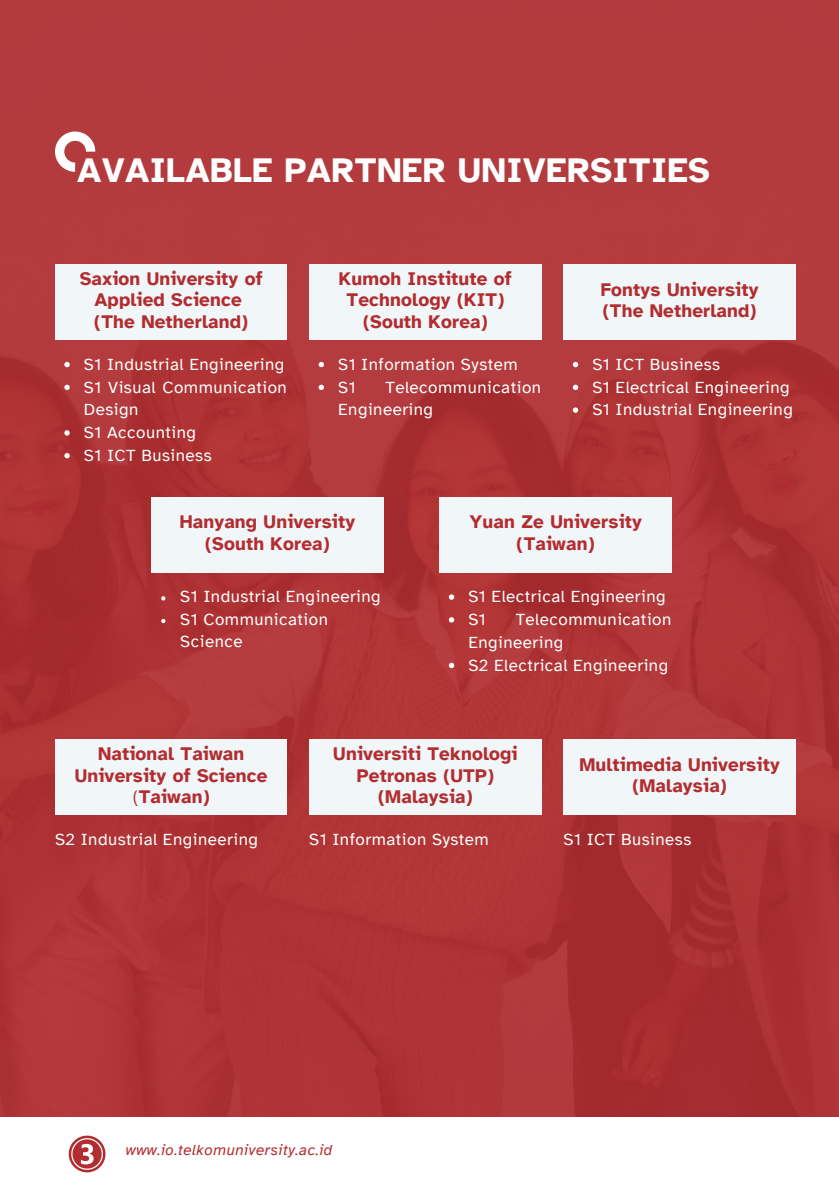
<style>
.page{position:relative;width:839px;height:1191px;background:#fff}
.page>*{position:absolute;margin:0;border:0;box-sizing:border-box;transform-origin:0 0}
.t1{font:700 35.2px "Atkinson Hyperlegible";letter-spacing:.01em;color:#fff}
.t2{font:700 18.8px/21.4px "Atkinson Hyperlegible";letter-spacing:.01em;color:#b22d30;text-align:center}
.t3{font:17px/22.8px "Atkinson Hyperlegible";letter-spacing:.03em;color:#fff}
.t4{font:italic 15.2px "Atkinson Hyperlegible";letter-spacing:.03em;color:#b22d30}
.s1{font-weight:400}
</style>
<div class="page">
<div style="left:0;top:0;width:838px;height:1191px;background:linear-gradient(to right,#b13739,#af3537)"></div>
<div style="left:55px;top:265px;width:232px;height:75px;background:#f1f6f9"></div>
<svg style="left:55px;top:132px;width:40px;height:40px"></svg>
<svg style="left:64px;top:362px;width:6px;height:5px"></svg>
<svg style="left:64px;top:385px;width:6px;height:5px"></svg>
<svg style="left:64px;top:430px;width:6px;height:6px"></svg>
<svg style="left:64px;top:453px;width:6px;height:5px"></svg>
<div style="left:309px;top:265px;width:232px;height:75px;background:#f1f6f9"></div>
<svg style="left:318px;top:362px;width:6px;height:5px"></svg>
<svg style="left:318px;top:385px;width:6px;height:5px"></svg>
<svg style="left:573px;top:362px;width:5px;height:5px"></svg>
<svg style="left:573px;top:385px;width:5px;height:5px"></svg>
<svg style="left:573px;top:407px;width:5px;height:6px"></svg>
<div style="left:151px;top:497px;width:232px;height:75px;background:#f1f6f9"></div>
<svg style="left:161px;top:596px;width:4px;height:5px"></svg>
<svg style="left:161px;top:619px;width:4px;height:4px"></svg>
<div style="left:439px;top:497px;width:232px;height:75px;background:#f1f6f9"></div>
<svg style="left:449px;top:594px;width:5px;height:6px"></svg>
<svg style="left:449px;top:617px;width:5px;height:6px"></svg>
<svg style="left:449px;top:663px;width:5px;height:5px"></svg>
<div style="left:55px;top:740px;width:232px;height:75px;background:#f1f6f9"></div>
<div style="left:309px;top:740px;width:232px;height:75px;background:#f1f6f9"></div>
<div style="left:563px;top:740px;width:232px;height:75px;background:#f1f6f9"></div>
<div style="left:563px;top:265px;width:232px;height:75px;background:#f1f6f9"></div>
<div style="left:0;top:1117px;width:838px;height:74px;background:#fff"></div>
<svg style="left:69px;top:1136px;width:36px;height:36px"></svg>
<h1 class="t1" style="left:77px;top:150px;width:634px">AVAILABLE PARTNER UNIVERSITIES</h1>
<p class="t2" style="left:80px;top:268px;width:184px">Saxion University of<br>Applied Science (The Netherland)</p>
<p class="t3" style="left:84px;top:353px;width:204px">S1 Industrial Engineering<br>S1 Visual Communication<br>Design<br>S1 Accounting<br>S1 ICT Business</p>
<p class="t2" style="left:339px;top:268px;width:174px">Kumoh Institute of<br>Technology (KIT) (South Korea)</p>
<p class="t3" style="left:338px;top:353px;width:181px">S1 Information System<br>S1</p>
<p class="t3" style="left:338px;top:376px;width:204px;text-indent:47px">Telecommunication<br>Engineering</p>
<p class="t2" style="left:600px;top:279px;width:159px;text-align:left">Fontys University (The Netherland)</p>
<p class="t3" style="left:592px;top:353px;width:202px">S1 ICT Business<br>S1 Electrical Engineering<br>S1 Industrial Engineering</p>
<p class="t2" style="left:180px;top:511px;width:177px">Hanyang University (South Korea)</p>
<p class="t3" style="left:180px;top:585px;width:202px">S1 Industrial Engineering<br>S1 Communication<br>Science</p>
<p class="t2" style="left:469px;top:511px;width:174px">Yuan Ze University (Taiwan)</p>
<p class="t3" style="left:468px;top:586px;width:199px">S1 Electrical Engineering<br>S1</p>
<p class="t3" style="left:468px;top:608px;width:204px;text-indent:47px">Telecommunication<br>Engineering<br>S2 Electrical Engineering</p>
<p class="t2" style="left:75px;top:743px;width:194px">National Taiwan<br>University of Science <span class="s1">(</span>Taiwan)</p>
<p class="t3" style="left:55px;top:828px;width:204px">S2 Industrial Engineering</p>
<p class="t2" style="left:333px;top:743px;width:186px">Universiti Teknologi<br>Petronas (UTP) (Malaysia)</p>
<p class="t3" style="left:309px;top:828px;width:181px">S1 Information System</p>
<p class="t2" style="left:579px;top:754px;width:202px">Multimedia University (Malaysia)</p>
<p class="t3" style="left:563px;top:828px;width:129px">S1 ICT Business</p>
<p class="t4" style="left:126px;top:1141px;width:208px">www.io.telkomuniversity.ac.id</p>
</div>
